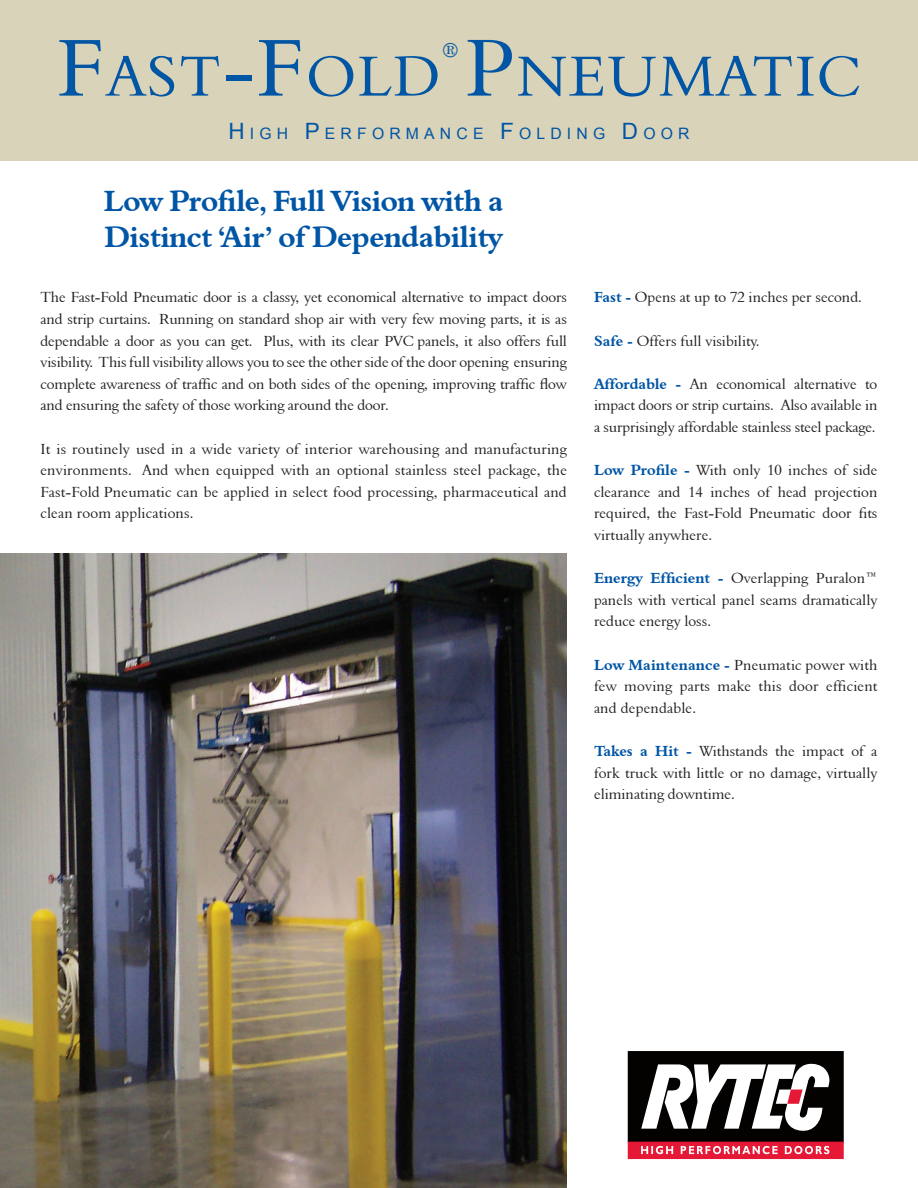
<style>
.page{position:relative;width:918px;height:1188px;background:#fff}
.page>*{position:absolute;margin:0;border:0;box-sizing:border-box;transform-origin:0 0}
.t1{font:58.2px "Aldine 401 BT Roman A";letter-spacing:.03em;color:#0155a5}
.t2{font:30px/36px "Aldine 401 BT Bold A";letter-spacing:-.02em;color:#0155a5}
.t3{font:21px "Aldine 401 BT Roman A";color:#0155a5}
.t4{font:15.75px "Arial";letter-spacing:.33em;color:#0155a5}
.t5{font:15px/21.6px "Aldine 401 BT Roman A";color:#231f20;text-align:justify}
.s1{font-size:83.25px}
.s2{font-size:22.5px}
.s3{font-family:"Aldine 401 BT Bold A";color:#0155a5}
</style>
<div class="page">
<div style="left:0;top:0;width:918px;height:161px;background:#d9d3b9"></div>
<img style="left:0;top:554px;width:567px;height:634px">
<svg style="left:628px;top:1051px;width:216px;height:108px"></svg>
<h1 class="t1" style="left:57px;top:40px;width:806px"><span class="s1">F</span>AST<span class="s1">-F</span>OLD <span class="s1">P</span>NEUMATIC</h1>
<h3 class="t3" style="left:442px;top:37px;width:19px">®</h3>
<p class="t4" style="left:228px;top:124px;width:463px"><span class="s2">H</span>IGH <span class="s2">P</span>ERFORMANCE <span class="s2">F</span> OLDING <span class="s2">D</span> OOR</p>
<h2 class="t2" style="left:104px;top:182px;width:401px">Low Profile, Full Vision with a<br>Distinct ‘Air’ of Dependability</h2>
<p class="t5" style="left:40px;top:286px;width:528px">The Fast-Fold Pneumatic door is a classy, yet economical alternative to impact doors and strip curtains. Running on standard shop air with very few moving parts, it is as dependable a door as you can get. Plus, with its clear PVC panels, it also offers full visibility. This full visibility allows you to see the other side of the door opening ensuring complete awareness of traffic and on both sides of the opening, improving traffic flow and ensuring the safety of those working around the door.</p>
<p class="t5" style="left:40px;top:438px;width:528px">It is routinely used in a wide variety of interior warehousing and manufacturing environments. And when equipped with an optional stainless steel package, the Fast-Fold Pneumatic can be applied in select food processing, pharmaceutical and clean room applications.</p>
<p class="t5" style="left:594px;top:286px;width:270px"><span class="s3">Fast -</span> Opens at up to 72 inches per second.</p>
<p class="t5" style="left:594px;top:330px;width:167px"><span class="s3">Safe -</span> Offers full visibility.</p>
<p class="t5" style="left:594px;top:373px;width:285px"><span class="s3">Affordable -</span> An economical alternative to impact doors or strip curtains. Also available in a surprisingly affordable stainless steel package.</p>
<p class="t5" style="left:594px;top:459px;width:285px"><span class="s3">Low Profile -</span> With only 10 inches of side clearance and 14 inches of head projection required, the Fast-Fold Pneumatic door fits virtually anywhere.</p>
<p class="t5" style="left:594px;top:567px;width:285px"><span class="s3">Energy Efficient -</span> Overlapping Puralon™ panels with vertical panel seams dramatically reduce energy loss.</p>
<p class="t5" style="left:594px;top:654px;width:285px"><span class="s3">Low Maintenance -</span> Pneumatic power with few moving parts make this door efficient and dependable.</p>
<p class="t5" style="left:594px;top:740px;width:285px"><span class="s3">Takes a Hit -</span> Withstands the impact of a fork truck with little or no damage, virtually eliminating downtime.</p>
</div>
